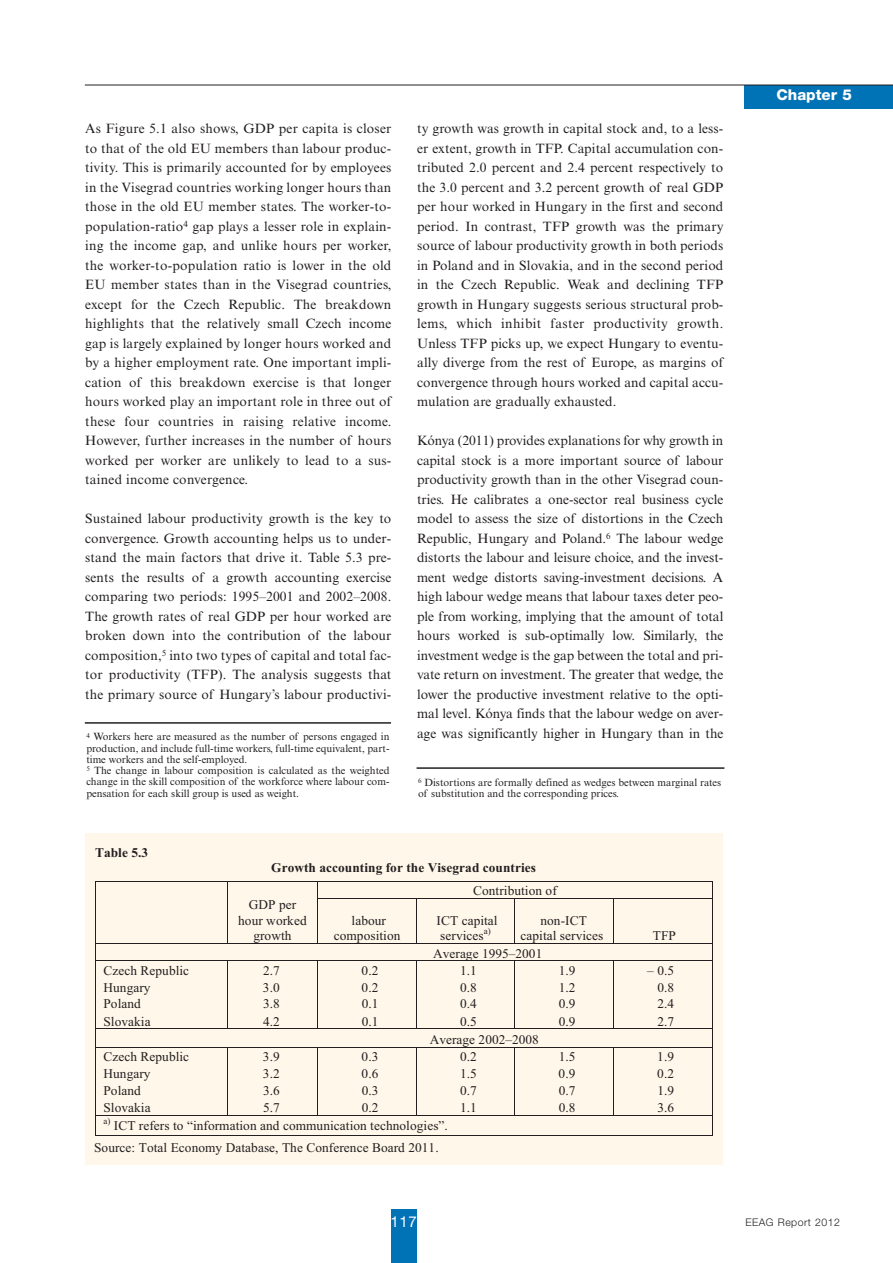
<style>
.page{position:relative;width:893px;height:1263px;background:#fff}
.page>*{position:absolute;margin:0;border:0;box-sizing:border-box;transform-origin:0 0}
.t1{font:800 15px "Helvetica Neue LT Std";color:#fff}
.t2{font:15px "Helvetica Neue LT Std";color:#fff}
.t3{font:13.5px/19.5px "Times New Roman MT Std";letter-spacing:.01em;color:#231f20;text-align:justify}
.t4{font:13.35px/15.5px "Times New Roman";letter-spacing:.005em;color:#231f20;text-align:center}
.t5{font:700 13.35px "Times New Roman";letter-spacing:.005em;color:#231f20}
.t6{font:10.5px/11.2px "Times New Roman MT Std";color:#231f20}
.t7{font:300 10.5px "Helvetica Neue LT Std";letter-spacing:.045em;color:#231f20}
.t8{font:9px "Times New Roman";color:#231f20}
</style>
<div class="page">
<div style="left:391px;top:1209px;width:25px;height:54px;background:#0072b6"></div>
<div style="left:744px;top:85px;width:148px;height:24px;background:#0072b6"></div>
<hr style="left:85px;top:85px;width:807px;height:1px;background:#231f20">
<div style="left:85px;top:833px;width:638px;height:332px;background:#fef7ea"></div>
<hr style="left:95px;top:881px;width:617px;height:1px;background:#231f20">
<svg style="left:317px;top:882px;width:1px;height:16px"></svg>
<svg style="left:712px;top:881px;width:1px;height:17px"></svg>
<svg style="left:95px;top:882px;width:1px;height:17px"></svg>
<svg style="left:227px;top:882px;width:1px;height:17px"></svg>
<hr style="left:317px;top:898px;width:395px;height:1px;background:#231f20">
<hr style="left:95px;top:899px;width:1px;height:44px;background:#231f20">
<hr style="left:227px;top:899px;width:1px;height:44px;background:#231f20">
<hr style="left:317px;top:899px;width:1px;height:44px;background:#231f20">
<hr style="left:416px;top:899px;width:1px;height:44px;background:#231f20">
<hr style="left:514px;top:899px;width:1px;height:44px;background:#231f20">
<hr style="left:613px;top:899px;width:1px;height:44px;background:#231f20">
<hr style="left:712px;top:899px;width:1px;height:44px;background:#231f20">
<hr style="left:95px;top:943px;width:617px;height:1px;background:#231f20">
<hr style="left:95px;top:961px;width:617px;height:1px;background:#231f20">
<svg style="left:227px;top:962px;width:1px;height:67px"></svg>
<svg style="left:317px;top:962px;width:1px;height:67px"></svg>
<svg style="left:416px;top:962px;width:1px;height:67px"></svg>
<svg style="left:514px;top:962px;width:1px;height:67px"></svg>
<svg style="left:613px;top:962px;width:1px;height:67px"></svg>
<hr style="left:95px;top:1029px;width:617px;height:1px;background:#231f20">
<hr style="left:95px;top:1047px;width:617px;height:1px;background:#231f20">
<svg style="left:227px;top:1048px;width:1px;height:67px"></svg>
<svg style="left:317px;top:1048px;width:1px;height:67px"></svg>
<svg style="left:416px;top:1048px;width:1px;height:67px"></svg>
<svg style="left:514px;top:1048px;width:1px;height:67px"></svg>
<svg style="left:613px;top:1048px;width:1px;height:67px"></svg>
<hr style="left:95px;top:1115px;width:617px;height:1px;background:#231f20">
<svg style="left:95px;top:944px;width:1px;height:192px"></svg>
<hr style="left:95px;top:1136px;width:617px;height:1px;background:#231f20">
<svg style="left:712px;top:944px;width:1px;height:192px"></svg>
<hr style="left:85px;top:722px;width:306px;height:2px;background:#231f20">
<hr style="left:416px;top:767px;width:308px;height:2px;background:#231f20">
<p class="t3" style="left:85px;top:120px;width:308px">As Figure 5.1 also shows, GDP per capita is closer to that of the old EU members than labour produc&shy;tivity. This is primarily accounted for by employees in the Visegrad countries working longer hours than those in the old EU member states. The worker-to&shy;population-ratio<sup>4</sup> gap plays a lesser role in explain&shy;ing the income gap, and unlike hours per worker, the worker-to-population ratio is lower in the old EU member states than in the Visegrad countries, except for the Czech Republic. The breakdown highlights that the relatively small Czech income gap is largely explained by longer hours worked and by a higher employment rate. One important impli&shy;cation of this breakdown exercise is that longer hours worked play an important role in three out of these four countries in raising relative income.<br>However, further increases in the number of hours worked per worker are unlikely to lead to a sus&shy;tained income convergence.</p>
<p class="t3" style="left:85px;top:510px;width:308px">Sustained labour productivity growth is the key to convergence. Growth accounting helps us to under&shy;stand the main factors that drive it. Table 5.3 pre&shy;sents the results of a growth accounting exercise comparing two periods: 1995–2001 and 2002–2008.<br>The growth rates of real GDP per hour worked are broken down into the contribution of the labour composition,<sup>5</sup> into two types of capital and total fac&shy;tor productivity (TFP). The analysis suggests that the primary source of Hungary’s labour productivi-</p>
<p class="t6" style="left:86px;top:732px;width:305px"><sup>4</sup> Workers here are measured as the number of persons engaged in production, and include full-time workers, full-time equivalent, part&shy;time workers and the self-employed.<br><sup>5</sup> The change in labour composition is calculated as the weighted change in the skill composition of the workforce where labour com&shy;pensation for each skill group is used as weight.</p>
<p class="t5" style="left:95px;top:848px;width:55px">Table 5.3</p>
<p class="t3" style="left:417px;top:120px;width:308px">ty growth was growth in capital stock and, to a less&shy;er extent, growth in TFP. Capital accumulation con&shy;tributed 2.0 percent and 2.4 percent respectively to the 3.0 percent and 3.2 percent growth of real GDP per hour worked in Hungary in the first and second period. In contrast, TFP growth was the primary source of labour productivity growth in both periods in Poland and in Slovakia, and in the second period in the Czech Republic. Weak and declining TFP growth in Hungary suggests serious structural prob&shy;lems, which inhibit faster productivity growth.<br>Unless TFP picks up, we expect Hungary to eventu&shy;ally diverge from the rest of Europe, as margins of convergence through hours worked and capital accu&shy;mulation are gradually exhausted.</p>
<p class="t3" style="left:417px;top:432px;width:308px">Kónya (2011) provides explanations for why growth in capital stock is a more important source of labour productivity growth than in the other Visegrad coun&shy;tries. He calibrates a one-sector real business cycle model to assess the size of distortions in the Czech Republic, Hungary and Poland.<sup>6</sup> The labour wedge distorts the labour and leisure choice, and the invest&shy;ment wedge distorts saving-investment decisions. A high labour wedge means that labour taxes deter peo&shy;ple from working, implying that the amount of total hours worked is sub-optimally low. Similarly, the investment wedge is the gap between the total and pri&shy;vate return on investment. The greater that wedge, the lower the productive investment relative to the opti&shy;mal level. Kónya finds that the labour wedge on aver&shy;age was significantly higher in Hungary than in the</p>
<p class="t6" style="left:418px;top:778px;width:305px"><sup>6</sup> Distortions are formally defined as wedges between marginal rates of substitution and the corresponding prices.</p>
<p class="t5" style="left:271px;top:863px;width:266px">Growth accounting for the Visegrad countries</p>
<p class="t4" style="left:238px;top:899px;width:70px">GDP per hour worked growth</p>
<p class="t4" style="left:473px;top:884px;width:85px">Contribution of</p>
<p class="t4" style="left:334px;top:914px;width:68px">labour composition</p>
<p class="t4" style="left:437px;top:914px;width:62px;text-align:left">ICT capital services</p>
<p class="t4" style="left:520px;top:914px;width:84px">non-ICT capital services</p>
<p class="t8" style="left:484px;top:928px;width:8px">a)</p>
<p class="t4" style="left:433px;top:947px;width:111px">Average 1995–2001</p>
<p class="t4" style="left:653px;top:929px;width:25px">TFP</p>
<p class="t4" style="left:103px;top:964px;width:87px">Czech Republic</p>
<p class="t4" style="left:263px;top:964px;width:18px">2.7</p>
<p class="t4" style="left:362px;top:964px;width:18px">0.2</p>
<p class="t4" style="left:460px;top:964px;width:18px">1.1</p>
<p class="t4" style="left:559px;top:964px;width:18px">1.9</p>
<p class="t4" style="left:647px;top:964px;width:28px">– 0.5</p>
<p class="t4" style="left:103px;top:981px;width:49px">Hungary</p>
<p class="t4" style="left:263px;top:981px;width:18px">3.0</p>
<p class="t4" style="left:362px;top:981px;width:18px">0.2</p>
<p class="t4" style="left:460px;top:981px;width:18px">0.8</p>
<p class="t4" style="left:559px;top:981px;width:18px">1.2</p>
<p class="t4" style="left:657px;top:981px;width:18px">0.8</p>
<p class="t4" style="left:103px;top:998px;width:39px">Poland</p>
<p class="t4" style="left:263px;top:998px;width:18px">3.8</p>
<p class="t4" style="left:362px;top:998px;width:18px">0.1</p>
<p class="t4" style="left:460px;top:998px;width:18px">0.4</p>
<p class="t4" style="left:559px;top:998px;width:18px">0.9</p>
<p class="t4" style="left:657px;top:998px;width:18px">2.4</p>
<p class="t4" style="left:103px;top:1015px;width:49px">Slovakia</p>
<p class="t4" style="left:263px;top:1015px;width:18px">4.2</p>
<p class="t4" style="left:362px;top:1015px;width:18px">0.1</p>
<p class="t4" style="left:460px;top:1015px;width:18px">0.5</p>
<p class="t4" style="left:559px;top:1015px;width:18px">0.9</p>
<p class="t4" style="left:657px;top:1015px;width:18px">2.7</p>
<p class="t4" style="left:430px;top:1033px;width:111px">Average 2002–2008</p>
<p class="t4" style="left:103px;top:1050px;width:87px">Czech Republic</p>
<p class="t4" style="left:263px;top:1050px;width:18px">3.9</p>
<p class="t4" style="left:362px;top:1050px;width:18px">0.3</p>
<p class="t4" style="left:460px;top:1050px;width:18px">0.2</p>
<p class="t4" style="left:559px;top:1050px;width:18px">1.5</p>
<p class="t4" style="left:657px;top:1050px;width:18px">1.9</p>
<p class="t4" style="left:103px;top:1067px;width:49px">Hungary</p>
<p class="t4" style="left:263px;top:1067px;width:18px">3.2</p>
<p class="t4" style="left:362px;top:1067px;width:18px">0.6</p>
<p class="t4" style="left:460px;top:1067px;width:18px">1.5</p>
<p class="t4" style="left:559px;top:1067px;width:18px">0.9</p>
<p class="t4" style="left:657px;top:1067px;width:18px">0.2</p>
<p class="t4" style="left:103px;top:1084px;width:39px">Poland</p>
<p class="t4" style="left:263px;top:1084px;width:18px">3.6</p>
<p class="t4" style="left:362px;top:1084px;width:18px">0.3</p>
<p class="t4" style="left:460px;top:1084px;width:18px">0.7</p>
<p class="t4" style="left:559px;top:1084px;width:18px">0.7</p>
<p class="t4" style="left:657px;top:1084px;width:18px">1.9</p>
<p class="t4" style="left:103px;top:1101px;width:49px">Slovakia</p>
<p class="t4" style="left:263px;top:1101px;width:18px">5.7</p>
<p class="t4" style="left:362px;top:1101px;width:18px">0.2</p>
<p class="t4" style="left:460px;top:1101px;width:18px">1.1</p>
<p class="t4" style="left:559px;top:1101px;width:18px">0.8</p>
<p class="t4" style="left:657px;top:1101px;width:18px">3.6</p>
<p class="t8" style="left:103px;top:1118px;width:8px">a)</p>
<p class="t4" style="left:94px;top:1117px;width:355px;line-height:21.3px;text-align:left;text-indent:20px">ICT refers to “information and communication technologies”.<br>Source: Total Economy Database, The Conference Board 2011.</p>
<p class="t1" style="left:776px;top:86px;width:77px">Chapter 5</p>
<p class="t2" style="left:391px;top:1213px;width:28px">117</p>
<p class="t7" style="left:745px;top:1216px;width:96px">EEAG Report 2012</p>
</div>
